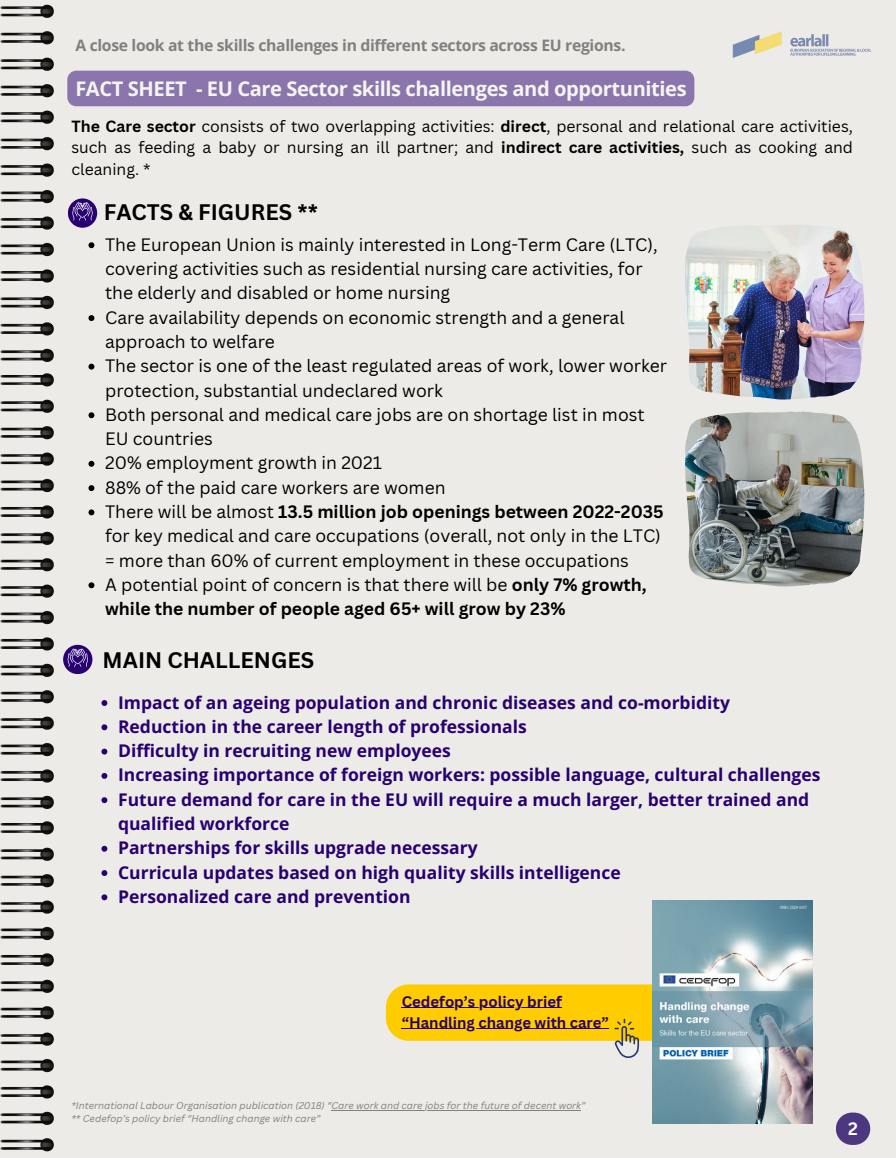
<style>
.page{position:relative;width:896px;height:1158px;background:#edebe7}
.page>*{position:absolute;margin:0;border:0;box-sizing:border-box;transform-origin:0 0}
.t1{font:700 21.88px "Canva Sans";color:#000}
.t2{font:700 20.12px "Open Sans";letter-spacing:-.02em;color:#fff}
.t3{font:17.5px/24.3px "Canva Sans";color:#000}
.t4{font:700 17.5px/24.3px "Open Sans";color:#280071}
.t5{font:700 17.5px/24.3px "Canva Sans";color:#000}
.t6{font:700 17.5px "Canva Sans";color:#fff}
.t7{font:15.75px/21.7px "Canva Sans";color:#000;text-align:justify}
.t8{font:700 15.75px "Open Sans";letter-spacing:-.02em;color:#808080}
.t9{font:700 14.88px "Canva Sans";color:#280071}
.t10{font:italic 9.62px "Canva Sans";color:#808080}
.s1{font-weight:700}
.s2{font-weight:400}
</style>
<div class="page">
<img style="left:0;top:821px;width:53px;height:331px">
<img style="left:0;top:373px;width:53px;height:436px">
<img style="left:0;top:4px;width:53px;height:357px">
<img style="left:732px;top:31px;width:140px;height:26px">
<img style="left:685px;top:225px;width:179px;height:174px">
<img style="left:685px;top:411px;width:179px;height:175px">
<div style="left:836px;top:1112px;width:34px;height:33px;background:#4e3781;border-radius:16px"></div>
<img style="left:652px;top:900px;width:161px;height:224px">
<svg style="left:386px;top:984px;width:364px;height:74px"></svg>
<div style="left:68px;top:198px;width:29px;height:30px;background:#280071;border-radius:50%"></div>
<svg style="left:72px;top:202px;width:21px;height:18px"></svg>
<svg style="left:88px;top:242px;width:6px;height:6px"></svg>
<svg style="left:88px;top:315px;width:6px;height:6px"></svg>
<svg style="left:88px;top:364px;width:6px;height:6px"></svg>
<svg style="left:88px;top:412px;width:6px;height:6px"></svg>
<svg style="left:88px;top:461px;width:6px;height:6px"></svg>
<svg style="left:88px;top:485px;width:6px;height:6px"></svg>
<svg style="left:88px;top:509px;width:6px;height:6px"></svg>
<svg style="left:88px;top:582px;width:6px;height:6px"></svg>
<hr style="left:331px;top:1110px;width:250px;height:1px;background:#808080">
<div style="left:67px;top:71px;width:627px;height:35px;background:#8a75ac"></div>
<svg style="left:101px;top:700px;width:6px;height:6px"></svg>
<svg style="left:101px;top:724px;width:6px;height:6px"></svg>
<svg style="left:101px;top:748px;width:6px;height:6px"></svg>
<svg style="left:101px;top:773px;width:6px;height:6px"></svg>
<svg style="left:101px;top:797px;width:6px;height:6px"></svg>
<svg style="left:101px;top:846px;width:6px;height:5px"></svg>
<svg style="left:101px;top:870px;width:6px;height:6px"></svg>
<svg style="left:101px;top:894px;width:6px;height:6px"></svg>
<hr style="left:402px;top:1007px;width:160px;height:1px;background:#280071">
<hr style="left:402px;top:1028px;width:207px;height:1px;background:#280071">
<div style="left:63px;top:645px;width:29px;height:29px;background:#280071;border-radius:50%"></div>
<svg style="left:68px;top:648px;width:20px;height:19px"></svg>
<p class="t8" style="left:75px;top:35px;width:552px">A close look at the skills challenges in different sectors across EU regions.</p>
<p class="t2" style="left:75px;top:75px;width:613px">FACT SHEET - EU Care Sector skills challenges and opportunities</p>
<p class="t7" style="left:71px;top:115px;width:783px"><span class="s1">The Care sector</span> consists of two overlapping activities: <span class="s1">direct</span>, personal and relational care activities, such as feeding a baby or nursing an ill partner; and <span class="s1">indirect care activities,</span> such as cooking and cleaning. *</p>
<p class="t1" style="left:104px;top:196px;width:216px">FACTS &amp; FIGURES **</p>
<p class="t3" style="left:105px;top:232px;width:554px">The European Union is mainly interested in Long-Term Care (LTC), covering activities such as residential nursing care activities, for the elderly and disabled or home nursing</p>
<h1 class="t3" style="left:105px;top:305px;width:521px">Care availability depends on economic strength and a general approach to welfare</h1>
<p class="t3" style="left:105px;top:353px;width:563px">The sector is one of the least regulated areas of work, lower worker protection, substantial undeclared work</p>
<p class="t3" style="left:105px;top:402px;width:541px">Both personal and medical care jobs are on shortage list in most<br>EU countries</p>
<p class="t3" style="left:105px;top:450px;width:278px">20% employment growth in 2021</p>
<p class="t3" style="left:105px;top:475px;width:342px">88% of the paid care workers are women</p>
<p class="t3" style="left:105px;top:499px;width:560px">There will be almost <span class="s1">13.5 million job openings between 2022-2035 </span>for key medical and care occupations (overall, not only in the LTC) = more than 60% of current employment in these occupations</p>
<p class="t5" style="left:105px;top:572px;width:543px"><span class="s2">A potential point of concern is that there will be</span> only 7% growth, while the number of people aged 65+ will grow by 23%</p>
<h1 class="t1" style="left:103px;top:644px;width:213px">MAIN CHALLENGES</h1>
<p class="t4" style="left:118px;top:689px;width:613px">Impact of an ageing population and chronic diseases and co-morbidity</p>
<p class="t4" style="left:118px;top:714px;width:410px">Reduction in the career length of professionals</p>
<p class="t4" style="left:118px;top:738px;width:334px">Difficulty in recruiting new employees</p>
<p class="t4" style="left:118px;top:762px;width:704px">Increasing importance of foreign workers: possible language, cultural challenges</p>
<p class="t4" style="left:118px;top:787px;width:692px">Future demand for care in the EU will require a much larger, better trained and qualified workforce</p>
<p class="t4" style="left:118px;top:835px;width:361px">Partnerships for skills upgrade necessary</p>
<p class="t4" style="left:118px;top:859px;width:504px">Curricula updates based on high quality skills intelligence</p>
<p class="t4" style="left:118px;top:884px;width:294px">Personalized care and prevention</p>
<p class="t9" style="left:402px;top:991px;width:162px">Cedefop’s policy brief</p>
<p class="t9" style="left:402px;top:1011px;width:209px">“Handling change with care”</p>
<p class="t10" style="left:71px;top:1099px;width:515px">*International Labour Organisation publication (2018) “Care work and care jobs for the future of decent work”</p>
<p class="t10" style="left:71px;top:1112px;width:251px">** Cedefop’s policy brief “Handling change with care”</p>
<h2 class="t6" style="left:848px;top:1116px;width:11px">2</h2>
</div>
